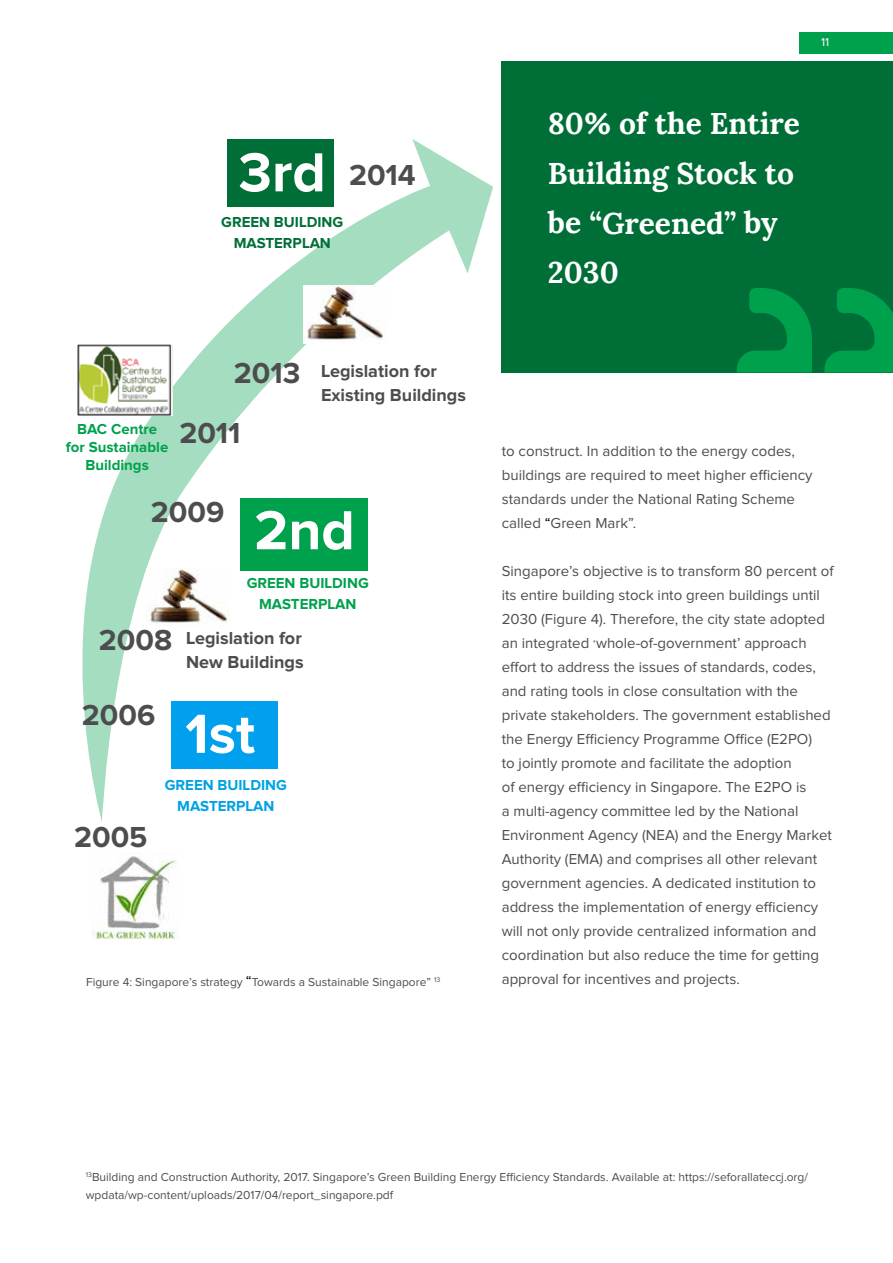
<style>
.page{position:relative;width:893px;height:1263px;background:#fff}
.page>*{position:absolute;margin:0;border:0;box-sizing:border-box;transform-origin:0 0}
.t1{font:700 57px "Proxima Nova";color:#fff}
.t2{font:700 30px/49.5px "Lora";color:#fff}
.t3{font:700 30px "Proxima Nova";color:#4d4d4f}
.t4{font:700 18px/24px "Proxima Nova";color:#4d4d4f;text-align:right}
.t5{font:15px/24px "Proxima Nova";color:#4d4d4f}
.t6{font:700 15px/18px "Proxima Nova";color:#00a14d;text-align:center}
.t7{font:700 15px/21px "Proxima Nova";color:#00a2e4;text-align:center}
.t8{font:700 15px/21px "Proxima Nova";color:#006f37;text-align:center}
.t9{font:12px/18px "Proxima Nova";color:#4d4d4f}
.t10{font:12px "Proxima Nova";color:#fff}
.s1{font-size:57px;color:#fff}
.s2{font-size:30px}
.s3{font-size:15px;color:#000}
.s4{color:#000}
.s5{font-size:12px}
</style>
<div class="page">
<img style="left:91px;top:853px;width:87px;height:87px">
<div style="left:502px;top:62px;width:391px;height:311px;background:#006f37"></div>
<svg style="left:824px;top:288px;width:69px;height:84px"></svg>
<svg style="left:737px;top:288px;width:75px;height:84px"></svg>
<svg style="left:81px;top:139px;width:412px;height:683px"></svg>
<div style="left:171px;top:701px;width:106px;height:68px;background:#00a0ee"></div>
<div style="left:228px;top:139px;width:106px;height:68px;background:#006f37"></div>
<div style="left:240px;top:498px;width:128px;height:73px;background:#00a14d"></div>
<img style="left:303px;top:286px;width:83px;height:57px">
<img style="left:77px;top:343px;width:96px;height:72px">
<img style="left:147px;top:569px;width:83px;height:57px">
<div style="left:799px;top:32px;width:94px;height:21px;background:#00a14d"></div>
<h2 class="t3" style="left:238px;top:161px;width:179px"><span class="s1">3rd</span> 2014</h2>
<p class="t8" style="left:221px;top:212px;width:124px">GREEN BUILDING<br>MASTERPLAN</p>
<h2 class="t3" style="left:234px;top:359px;width:68px">2013</h2>
<p class="t6" style="left:66px;top:421px;width:104px">BAC Centre for Sustainable<br>Buildings</p>
<h2 class="t3" style="left:179px;top:420px;width:63px">2011</h2>
<p class="t4" style="left:321px;top:360px;width:147px;text-align:left">Legislation for<br>Existing Buildings</p>
<h2 class="t3" style="left:151px;top:498px;width:75px">2009</h2>
<h1 class="t1" style="left:254px;top:504px;width:102px">2nd</h1>
<p class="t6" style="left:247px;top:573px;width:124px;line-height:21px">GREEN BUILDING<br>MASTERPLAN</p>
<p class="t4" style="left:99px;top:627px;width:206px"><span class="s2">2008</span> Legislation for<br>New Buildings</p>
<h2 class="t3" style="left:82px;top:701px;width:75px">2006</h2>
<h1 class="t1" style="left:185px;top:708px;width:71px">1st</h1>
<p class="t7" style="left:165px;top:775px;width:124px">GREEN BUILDING<br>MASTERPLAN</p>
<h2 class="t3" style="left:74px;top:823px;width:75px">2005</h2>
<p class="t9" style="left:86px;top:974px;width:356px">Figure 4: Singapore’s strategy <span class="s3">“</span>Towards a Sustainable Singapore” <sup>13</sup></p>
<p class="t10" style="left:821px;top:36px;width:10px">11</p>
<h2 class="t2" style="left:548px;top:97px;width:254px">80% of the Entire<br>Building Stock to be „</h2>
<h2 class="t2" style="left:548px;top:196px;width:231px;line-height:49.1px;text-indent:42px">“Greened” by<br>2030</h2>
<p class="t5" style="left:502px;top:440px;width:312px">to construct. In addition to the energy codes, buildings are required to meet higher efficiency standards under the National Rating Scheme called <span class="s4">“</span>Green Mark”.</p>
<p class="t5" style="left:502px;top:560px;width:333px">Singapore’s objective is to transform 80 percent of its entire building stock into green buildings until 2030 (Figure 4). Therefore, the city state adopted an integrated <span class="s5">‘</span>whole-of-government’ approach effort to address the issues of standards, codes, and rating tools in close consultation with the private stakeholders. The government established the Energy Efficiency Programme Office (E2PO)<br>to jointly promote and facilitate the adoption<br>of energy efficiency in Singapore. The E2PO is<br>a multi-agency committee led by the National Environment Agency (NEA) and the Energy Market Authority (EMA) and comprises all other relevant government agencies. A dedicated institution to address the implementation of energy efficiency will not only provide centralized information and coordination but also reduce the time for getting approval for incentives and projects.</p>
<p class="t9" style="left:86px;top:1169px;width:724px"><sup>13</sup>Building and Construction Authority, 2017. Singapore’s Green Building Energy Efficiency Standards. Available at: https://seforallateccj.org/ wpdata/wp-content/uploads/2017/04/report_singapore.pdf</p>
</div>
